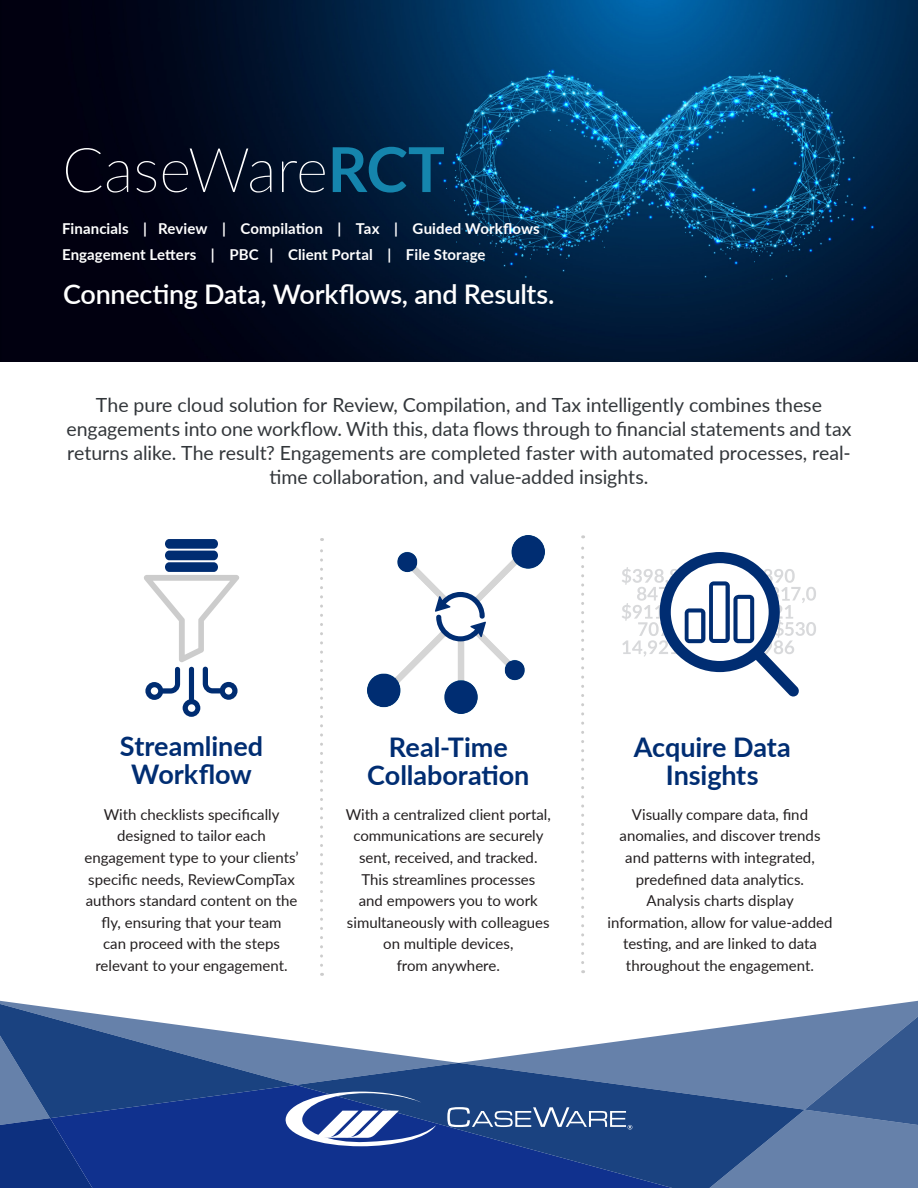
<style>
.page{position:relative;width:918px;height:1188px;background:#fff}
.page>*{position:absolute;margin:0;border:0;box-sizing:border-box;transform-origin:0 0}
.t1{font:700 27px/28.5px "Lato";letter-spacing:-.005em;color:#002d72;text-align:center}
.t2{font:600 27px "Lato";letter-spacing:-.01em;color:#fff}
.t3{font:19.5px/24px "Lato";letter-spacing:-.005em;color:#32363a;text-align:center}
.Paragraph{font:15px/21.6px "Lato";color:#231f20;text-align:center}
.t4{font:700 15px "Lato";letter-spacing:.005em;color:#fff}
</style>
<div class="page">
<img style="left:0;top:0;width:918px;height:362px">
<svg style="left:320px;top:538px;width:3px;height:427px"></svg>
<svg style="left:581px;top:535px;width:3px;height:428px"></svg>
<svg style="left:144px;top:575px;width:95px;height:142px"></svg>
<div style="left:165px;top:562px;width:53px;height:10px;background:#002d72;border-radius:4px"></div>
<div style="left:165px;top:551px;width:53px;height:9px;background:#002d72;border-radius:4px"></div>
<div style="left:165px;top:539px;width:53px;height:10px;background:#002d72;border-radius:4px"></div>
<img style="left:367px;top:535px;width:178px;height:178px">
<svg style="left:435px;top:592px;width:51px;height:49px"></svg>
<svg style="left:622px;top:552px;width:194px;height:145px"></svg>
<div style="left:632px;top:1110px;width:68px;height:78px;background:#1a4280"></div>
<svg style="left:632px;top:1030px;width:68px;height:80px;background:#5d79a5"></svg>
<svg style="left:700px;top:1000px;width:218px;height:188px;background:#617da7"></svg>
<svg style="left:0;top:1000px;width:632px;height:188px"></svg>
<svg style="left:66px;top:148px;width:62px;height:45px;background:#191928"></svg>
<svg style="left:136px;top:161px;width:20px;height:32px"></svg>
<svg style="left:163px;top:149px;width:108px;height:44px;background:#1c2335"></svg>
<svg style="left:282px;top:161px;width:43px;height:31px"></svg>
<svg style="left:333px;top:147px;width:111px;height:46px;background:#08486c"></svg>
<h2 class="t4" style="left:62px;top:218px;width:479px">Financials | Review | Compilation | Tax | Guided Workflows</h2>
<h2 class="t4" style="left:62px;top:244px;width:425px">Engagement Letters | PBC | Client Portal | File Storage</h2>
<h2 class="t2" style="left:63px;top:275px;width:493px">Connecting Data, Workflows, and Results.</h2>
<p class="t3" style="left:66px;top:393px;width:787px">The pure cloud solution for Review, Compilation, and Tax intelligently combines these engagements into one workflow. With this, data flows through to financial statements and tax returns alike. The result? Engagements are completed faster with automated processes, real&shy;time collaboration, and value-added insights.</p>
<h2 class="t1" style="left:120px;top:731px;width:145px">Streamlined<br>Workflow</h2>
<h2 class="t1" style="left:634px;top:731px;width:158px">Acquire Data<br>Insights</h2>
<h2 class="Paragraph" style="left:608px;top:803px;width:226px">Visually compare data, find anomalies, and discover trends and patterns with integrated, predefined data analytics.<br>Analysis charts display information, allow for value-added testing, and are linked to data throughout the engagement.</h2>
<h2 class="t1" style="left:367px;top:731px;width:164px">Real-Time<br>Collaboration</h2>
<p class="Paragraph" style="left:84px;top:803px;width:216px">With checklists specifically designed to tailor each engagement type to your clients’ specific needs, ReviewCompTax authors standard content on the fly, ensuring that your team<br>can proceed with the steps relevant to your engagement.</p>
<p class="Paragraph" style="left:346px;top:803px;width:207px">With a centralized client portal, communications are securely sent, received, and tracked.<br>This streamlines processes<br>and empowers you to work simultaneously with colleagues on multiple devices,<br>from anywhere.</p>
</div>
